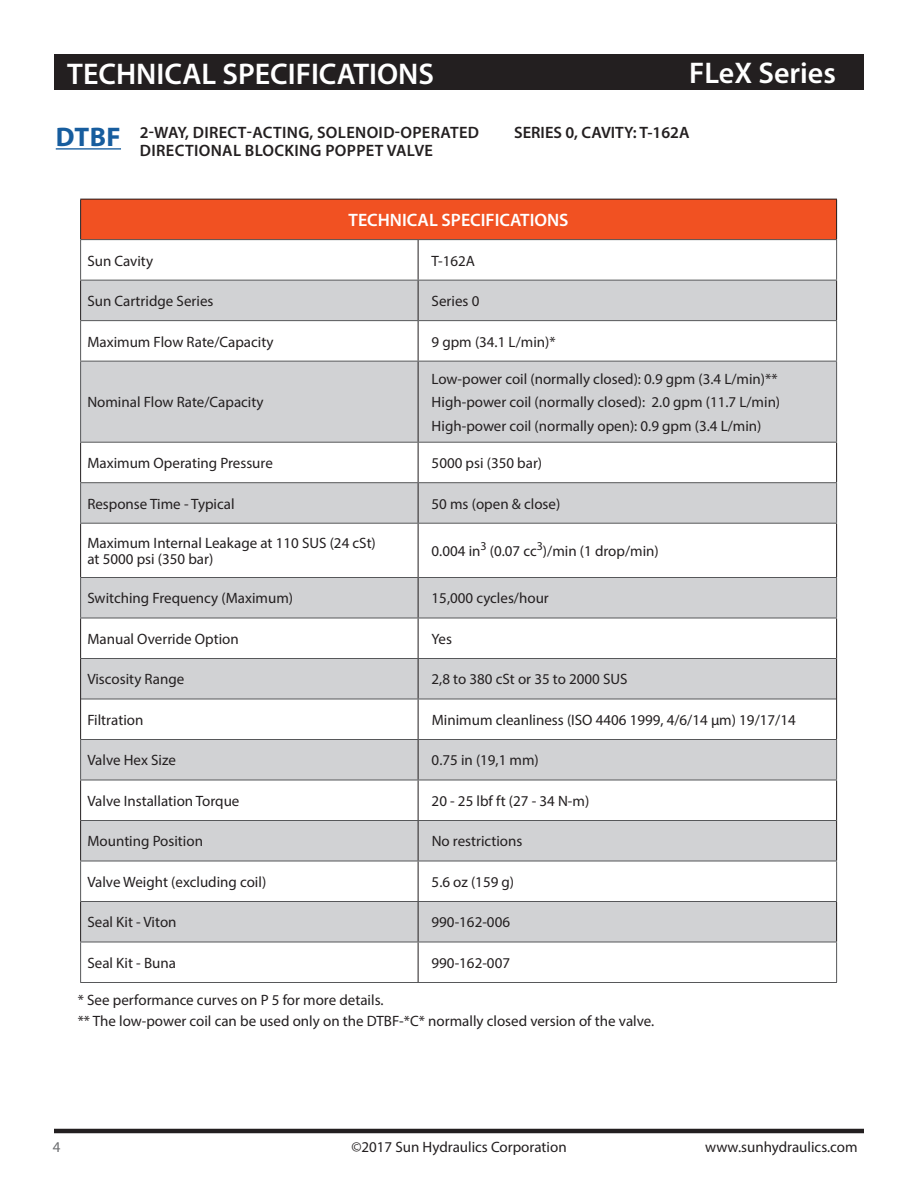
<style>
.page{position:relative;width:918px;height:1188px;background:#fff}
.page>*{position:absolute;margin:0;border:0;box-sizing:border-box;transform-origin:0 0}
.t1{font:600 30px "Myriad Pro";color:#fff}
.t2{font:600 18px "Myriad Pro";color:#fff}
.t3{font:600 16.5px/18px "Myriad Pro";letter-spacing:.02em;color:#231f20}
.t4{font:600 16.5px "Myriad Pro";color:#231f20}
.t5{font:15px/23.2px "Myriad Pro";color:#231f20}
.t6{font:15px "Myriad Pro";color:#6c6d70}
.s1{font-weight:700;font-size:27px;color:#175d9e}
</style>
<div class="page">
<hr style="left:54px;top:1129px;width:810px;height:4px;background:#231f20">
<div style="left:54px;top:54px;width:810px;height:36px;background:#231f20"></div>
<div style="left:81px;top:199px;width:756px;height:41px;background:#f15122"></div>
<svg style="left:81px;top:281px;width:755px;height:661px;fill:#d1d2d4"></svg>
<hr style="left:418px;top:240px;width:1px;height:40px;background:#231f20">
<hr style="left:80px;top:280px;width:1px;height:40px;background:#231f20">
<hr style="left:418px;top:280px;width:1px;height:40px;background:#231f20">
<hr style="left:836px;top:280px;width:1px;height:40px;background:#231f20">
<hr style="left:418px;top:321px;width:1px;height:40px;background:#231f20">
<hr style="left:418px;top:361px;width:1px;height:81px;background:#231f20">
<hr style="left:80px;top:443px;width:1px;height:39px;background:#231f20">
<hr style="left:418px;top:443px;width:1px;height:39px;background:#231f20">
<hr style="left:836px;top:443px;width:1px;height:39px;background:#231f20">
<hr style="left:418px;top:483px;width:1px;height:40px;background:#231f20">
<hr style="left:80px;top:524px;width:1px;height:53px;background:#231f20">
<hr style="left:418px;top:524px;width:1px;height:53px;background:#231f20">
<hr style="left:836px;top:524px;width:1px;height:53px;background:#231f20">
<hr style="left:418px;top:578px;width:1px;height:40px;background:#231f20">
<hr style="left:80px;top:618px;width:1px;height:40px;background:#231f20">
<hr style="left:418px;top:618px;width:1px;height:40px;background:#231f20">
<hr style="left:836px;top:618px;width:1px;height:40px;background:#231f20">
<hr style="left:80px;top:658px;width:1px;height:41px;background:#231f20">
<hr style="left:418px;top:659px;width:1px;height:40px;background:#231f20">
<hr style="left:836px;top:658px;width:1px;height:41px;background:#231f20">
<hr style="left:80px;top:699px;width:1px;height:40px;background:#231f20">
<hr style="left:418px;top:699px;width:1px;height:40px;background:#231f20">
<hr style="left:836px;top:699px;width:1px;height:40px;background:#231f20">
<hr style="left:418px;top:740px;width:1px;height:40px;background:#231f20">
<hr style="left:80px;top:780px;width:1px;height:40px;background:#231f20">
<hr style="left:418px;top:780px;width:1px;height:40px;background:#231f20">
<hr style="left:836px;top:780px;width:1px;height:40px;background:#231f20">
<hr style="left:80px;top:820px;width:1px;height:41px;background:#231f20">
<hr style="left:418px;top:821px;width:1px;height:40px;background:#231f20">
<hr style="left:836px;top:820px;width:1px;height:41px;background:#231f20">
<hr style="left:418px;top:861px;width:1px;height:40px;background:#231f20">
<hr style="left:80px;top:902px;width:1px;height:40px;background:#231f20">
<hr style="left:418px;top:902px;width:1px;height:40px;background:#231f20">
<hr style="left:836px;top:902px;width:1px;height:40px;background:#231f20">
<hr style="left:418px;top:942px;width:1px;height:40px;background:#231f20">
<hr style="left:80px;top:199px;width:338px;height:1px;background:#231f20">
<hr style="left:80px;top:200px;width:1px;height:39px;background:#231f20">
<hr style="left:418px;top:199px;width:419px;height:1px;background:#231f20">
<hr style="left:836px;top:200px;width:1px;height:39px;background:#231f20">
<hr style="left:80px;top:320px;width:338px;height:1px;background:#57585a">
<hr style="left:80px;top:321px;width:1px;height:40px;background:#57585a">
<hr style="left:418px;top:320px;width:419px;height:1px;background:#57585a">
<hr style="left:836px;top:321px;width:1px;height:40px;background:#57585a">
<hr style="left:80px;top:361px;width:338px;height:1px;background:#57585a">
<hr style="left:80px;top:361px;width:1px;height:81px;background:#57585a">
<hr style="left:418px;top:361px;width:419px;height:1px;background:#57585a">
<hr style="left:836px;top:361px;width:1px;height:81px;background:#57585a">
<hr style="left:80px;top:442px;width:757px;height:1px;background:#57585a">
<hr style="left:80px;top:239px;width:338px;height:1px;background:#57585a">
<hr style="left:80px;top:240px;width:1px;height:40px;background:#57585a">
<hr style="left:418px;top:239px;width:419px;height:1px;background:#57585a">
<hr style="left:836px;top:240px;width:1px;height:40px;background:#57585a">
<hr style="left:80px;top:280px;width:757px;height:1px;background:#57585a">
<hr style="left:80px;top:482px;width:338px;height:1px;background:#57585a">
<hr style="left:80px;top:483px;width:1px;height:40px;background:#57585a">
<hr style="left:418px;top:482px;width:419px;height:1px;background:#57585a">
<hr style="left:836px;top:483px;width:1px;height:40px;background:#57585a">
<hr style="left:80px;top:523px;width:757px;height:1px;background:#57585a">
<hr style="left:80px;top:577px;width:338px;height:1px;background:#57585a">
<hr style="left:80px;top:578px;width:1px;height:40px;background:#57585a">
<hr style="left:418px;top:577px;width:419px;height:1px;background:#57585a">
<hr style="left:836px;top:578px;width:1px;height:40px;background:#57585a">
<hr style="left:80px;top:618px;width:757px;height:1px;background:#57585a">
<hr style="left:81px;top:658px;width:755px;height:1px;background:#57585a">
<hr style="left:81px;top:699px;width:755px;height:1px;background:#57585a">
<hr style="left:80px;top:739px;width:338px;height:1px;background:#57585a">
<hr style="left:80px;top:740px;width:1px;height:40px;background:#57585a">
<hr style="left:418px;top:739px;width:419px;height:1px;background:#57585a">
<hr style="left:836px;top:740px;width:1px;height:40px;background:#57585a">
<hr style="left:80px;top:780px;width:757px;height:1px;background:#57585a">
<hr style="left:81px;top:820px;width:755px;height:1px;background:#57585a">
<hr style="left:80px;top:861px;width:338px;height:1px;background:#57585a">
<hr style="left:80px;top:861px;width:1px;height:40px;background:#57585a">
<hr style="left:418px;top:861px;width:419px;height:1px;background:#57585a">
<hr style="left:836px;top:861px;width:1px;height:40px;background:#57585a">
<hr style="left:80px;top:901px;width:757px;height:1px;background:#57585a">
<hr style="left:80px;top:942px;width:338px;height:1px;background:#57585a">
<hr style="left:80px;top:942px;width:1px;height:40px;background:#57585a">
<hr style="left:418px;top:942px;width:419px;height:1px;background:#57585a">
<hr style="left:836px;top:942px;width:1px;height:40px;background:#57585a">
<hr style="left:80px;top:982px;width:757px;height:1px;background:#57585a">
<hr style="left:56px;top:148px;width:65px;height:2px;background:#175d9e">
<h1 class="t1" style="left:67px;top:62px;width:368px">TECHNICAL SPECIFICATIONS</h1>
<h1 class="t1" style="left:689px;top:62px;width:148px">FLeX Series</h1>
<p class="t3" style="left:140px;top:125px;width:341px;text-indent:-84px"><span class="s1">DTBF</span> 2-WAY, DIRECT-ACTING, SOLENOID-OPERATED<br>DIRECTIONAL BLOCKING POPPET VALVE</p>
<p class="t4" style="left:514px;top:127px;width:177px">SERIES 0, CAVITY: T-162A</p>
<p class="t2" style="left:349px;top:213px;width:222px">TECHNICAL SPECIFICATIONS</p>
<p class="t5" style="left:87px;top:250px;width:67px">Sun Cavity</p>
<p class="t5" style="left:432px;top:250px;width:45px">T-162A</p>
<p class="t5" style="left:87px;top:290px;width:128px">Sun Cartridge Series</p>
<p class="t5" style="left:432px;top:290px;width:49px">Series 0</p>
<p class="t5" style="left:87px;top:331px;width:188px">Maximum Flow Rate/Capacity</p>
<p class="t5" style="left:432px;top:331px;width:126px">9 gpm (34.1 L/min)*</p>
<p class="t5" style="left:87px;top:392px;width:178px">Nominal Flow Rate/Capacity</p>
<p class="t5" style="left:432px;top:368px;width:350px">Low-power coil (normally closed): 0.9 gpm (3.4 L/min)**<br>High-power coil (normally closed): 2.0 gpm (11.7 L/min)<br>High-power coil (normally open): 0.9 gpm (3.4 L/min)</p>
<p class="t5" style="left:87px;top:452px;width:187px">Maximum Operating Pressure</p>
<p class="t5" style="left:432px;top:452px;width:112px">5000 psi (350 bar)</p>
<p class="t5" style="left:87px;top:493px;width:149px">Response Time - Typical</p>
<p class="t5" style="left:432px;top:493px;width:130px">50 ms (open &amp; close)</p>
<p class="t5" style="left:87px;top:535px;width:290px;line-height:16.5px">Maximum Internal Leakage at 110 SUS (24 cSt) at 5000 psi (350 bar)</p>
<p class="t5" style="left:432px;top:540px;width:229px">0.004 in<sup>3</sup> (0.07 cc<sup>3</sup>)/min (1 drop/min)</p>
<p class="t5" style="left:87px;top:588px;width:207px">Switching Frequency (Maximum)</p>
<p class="t5" style="left:432px;top:588px;width:119px">15,000 cycles/hour</p>
<p class="t5" style="left:87px;top:628px;width:153px">Manual Override Option</p>
<p class="t5" style="left:432px;top:628px;width:22px">Yes</p>
<p class="t5" style="left:87px;top:669px;width:98px">Viscosity Range</p>
<p class="t5" style="left:432px;top:669px;width:198px">2,8 to 380 cSt or 35 to 2000 SUS</p>
<p class="t5" style="left:87px;top:709px;width:58px">Filtration</p>
<p class="t5" style="left:432px;top:709px;width:365px">Minimum cleanliness (ISO 4406 1999, 4/6/14 μm) 19/17/14</p>
<p class="t5" style="left:87px;top:750px;width:90px">Valve Hex Size</p>
<p class="t5" style="left:432px;top:750px;width:109px">0.75 in (19,1 mm)</p>
<p class="t5" style="left:87px;top:790px;width:154px">Valve Installation Torque</p>
<p class="t5" style="left:432px;top:790px;width:159px">20 - 25 lbf ft (27 - 34 N-m)</p>
<p class="t5" style="left:87px;top:831px;width:117px">Mounting Position</p>
<p class="t5" style="left:432px;top:831px;width:92px">No restrictions</p>
<p class="t5" style="left:87px;top:871px;width:180px">Valve Weight (excluding coil)</p>
<p class="t5" style="left:432px;top:871px;width:84px">5.6 oz (159 g)</p>
<p class="t5" style="left:87px;top:912px;width:91px">Seal Kit - Viton</p>
<p class="t5" style="left:432px;top:912px;width:80px">990-162-006</p>
<p class="t5" style="left:87px;top:952px;width:90px">Seal Kit - Buna</p>
<p class="t5" style="left:432px;top:952px;width:80px">990-162-007</p>
<p class="t5" style="left:78px;top:991px;width:578px;line-height:21px">* See performance curves on P 5 for more details.<br>** The low-power coil can be used only on the DTBF-*C* normally closed version of the valve.</p>
<p class="t6" style="left:53px;top:1141px;width:9px">4</p>
<p class="t5" style="left:351px;top:1136px;width:217px">©2017 Sun Hydraulics Corporation</p>
<p class="t5" style="left:705px;top:1136px;width:154px">www.sunhydraulics.com</p>
</div>
